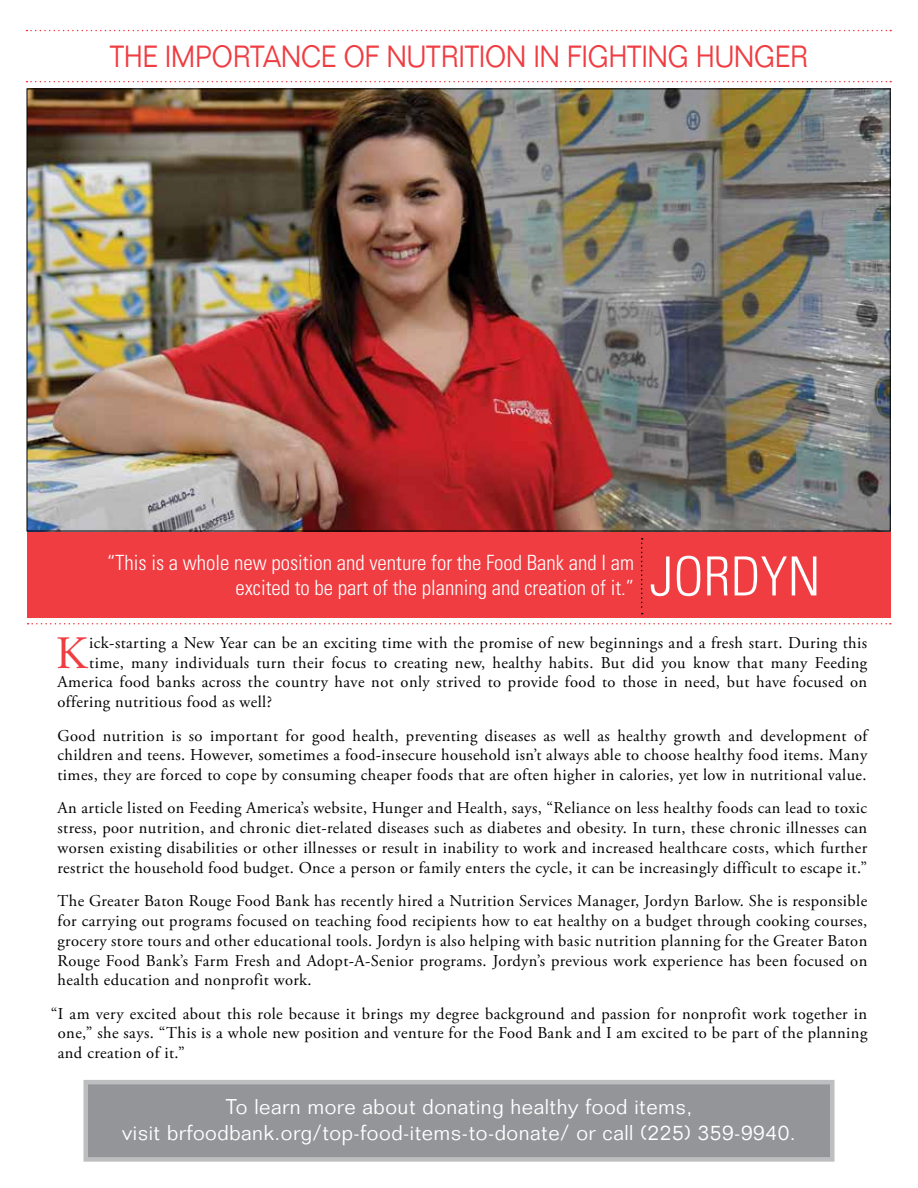
<style>
.page{position:relative;width:918px;height:1188px;background:#fff}
.page>*{position:absolute;margin:0;border:0;box-sizing:border-box;transform-origin:0 0}
.t1{font:300 condensed 54px "Univers LT Std";color:#fff}
.t2{font:46.35px "Adobe Garamond Pro";color:#ef3d42}
.t3{font:300 30px "Folio";color:#ef3d42;scale:.9 1}
.t4{font:300 21px/25.2px "Folio";letter-spacing:.025em;color:#fff;text-align:center}
.t5{font:300 condensed 21px/25.2px "Univers LT Std";color:#fff;text-align:right}
.t6{font:16.5px/19.8px "Adobe Garamond Pro";letter-spacing:.025em;color:#000;text-align:justify}
</style>
<div class="page">
<div style="left:27px;top:485px;width:864px;height:132px;background:#ef3d42"></div>
<div style="left:83px;top:1080px;width:752px;height:82px;background:#939598;border:4px solid #bcbec0"></div>
<svg style="left:26px;top:81px;width:865px;height:1px"></svg>
<svg style="left:26px;top:30px;width:865px;height:1px"></svg>
<svg style="left:641px;top:538px;width:2px;height:76px"></svg>
<svg style="left:28px;top:623px;width:863px;height:1px"></svg>
<img style="left:29px;top:90px;width:860px;height:439px">
<h3 class="t3" style="left:110px;top:39px;width:778px">THE IMPORTANCE OF NUTRITION IN FIGHTING HUNGER</h3>
<p class="t5" style="left:107px;top:550px;width:529px">“This is a whole new position and venture for the Food Bank and I am excited to be part of the planning and creation of it.”</p>
<h1 class="t1" style="left:650px;top:544px;width:173px">JORDYN</h1>
<h2 class="t2" style="left:56px;top:625px;width:33px">K</h2>
<p class="t6" style="left:89px;top:633px;width:779px">ick-starting a New Year can be an exciting time with the promise of new beginnings and a fresh start. During this</p>
<p class="t6" style="left:89px;top:653px;width:779px">time, many individuals turn their focus to creating new, healthy habits. But did you know that many Feeding</p>
<p class="t6" style="left:58px;top:673px;width:811px">America food banks across the country have not only strived to provide food to those in need, but have focused on</p>
<p class="t6" style="left:58px;top:693px;width:216px">offering nutritious food as well?</p>
<p class="t6" style="left:58px;top:726px;width:811px">Good nutrition is so important for good health, preventing diseases as well as healthy growth and development of children and teens. However, sometimes a food-insecure household isn’t always able to choose healthy food items. Many times, they are forced to cope by consuming cheaper foods that are often higher in calories, yet low in nutritional value.</p>
<p class="t6" style="left:58px;top:799px;width:811px">An article listed on Feeding America’s website, Hunger and Health, says, “Reliance on less healthy foods can lead to toxic stress, poor nutrition, and chronic diet-related diseases such as diabetes and obesity. In turn, these chronic illnesses can worsen existing disabilities or other illnesses or result in inability to work and increased healthcare costs, which further restrict the household food budget. Once a person or family enters the cycle, it can be increasingly difficult to escape it.”</p>
<p class="t6" style="left:58px;top:892px;width:811px">The Greater Baton Rouge Food Bank has recently hired a Nutrition Services Manager, Jordyn Barlow. She is responsible for carrying out programs focused on teaching food recipients how to eat healthy on a budget through cooking courses, grocery store tours and other educational tools. Jordyn is also helping with basic nutrition planning for the Greater Baton Rouge Food Bank’s Farm Fresh and Adopt-A-Senior programs. Jordyn’s previous work experience has been focused on health education and nonprofit work.</p>
<p class="t6" style="left:58px;top:1004px;width:811px;text-indent:-7px">“I am very excited about this role because it brings my degree background and passion for nonprofit work together in one,” she says. “This is a whole new position and venture for the Food Bank and I am excited to be part of the planning and creation of it.”</p>
<p class="t4" style="left:122px;top:1094px;width:675px">To learn more about donating healthy food items,<br>visit brfoodbank.org/top-food-items-to-donate/ or call (225) 359-9940.</p>
</div>
